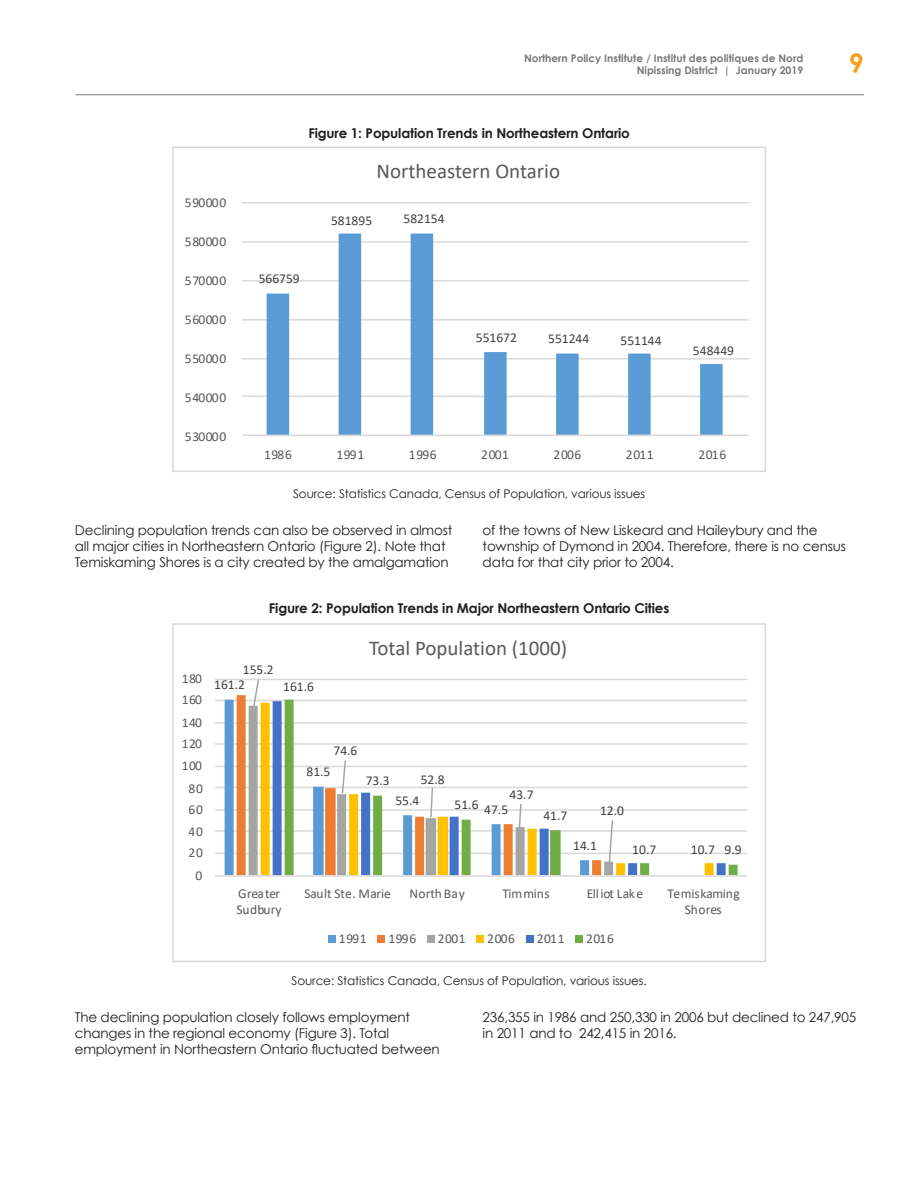
<style>
.page{position:relative;width:918px;height:1188px;background:#fff}
.page>*{position:absolute;margin:0;border:0;box-sizing:border-box;transform-origin:0 0}
.t1{font:700 27px "Century Gothic";color:#f7a11a}
.t2{font:21px "Calibri";color:#595959}
.Body{font:13.5px/16.2px "Century Gothic";letter-spacing:-.015em;color:#231f20}
.t3{font:13.5px "Calibri";letter-spacing:.03em;color:#595959}
.t4{font:13.5px "Calibri";color:#404040}
.Figure_Text{font:700 13.5px "Century Gothic";letter-spacing:-.01em;color:#231f20}
.t5{font:13.5px/16.5px "Calibri";letter-spacing:-.01em;color:#595959}
.t6{font:13.5px "Calibri";letter-spacing:-.005em;color:#595959}
.Sources_Text{font:12px "Century Gothic";letter-spacing:-.01em;color:#231f20}
.t7{font:700 10.5px/12px "Century Gothic";color:#77787b;text-align:right}
</style>
<div class="page">
<hr style="left:76px;top:94px;width:788px;height:1px;background:#77787b">
<hr style="left:242px;top:396px;width:507px;height:1px;background:#d9d9d9">
<hr style="left:242px;top:358px;width:507px;height:2px;background:#d9d9d9">
<hr style="left:242px;top:319px;width:507px;height:2px;background:#d9d9d9">
<hr style="left:242px;top:280px;width:507px;height:2px;background:#d9d9d9">
<hr style="left:242px;top:241px;width:507px;height:2px;background:#d9d9d9">
<hr style="left:242px;top:202px;width:507px;height:2px;background:#d9d9d9">
<svg style="left:267px;top:234px;width:456px;height:201px"></svg>
<hr style="left:242px;top:435px;width:507px;height:1px;background:#d9d9d9">
<div style="left:172px;top:147px;width:594px;height:325px;border:2px solid #d9d9d9"></div>
<hr style="left:215px;top:853px;width:532px;height:1px;background:#d9d9d9">
<hr style="left:215px;top:830px;width:532px;height:2px;background:#d9d9d9">
<hr style="left:215px;top:809px;width:532px;height:2px;background:#d9d9d9">
<hr style="left:215px;top:787px;width:532px;height:1px;background:#d9d9d9">
<hr style="left:215px;top:766px;width:532px;height:1px;background:#d9d9d9">
<hr style="left:215px;top:743px;width:532px;height:2px;background:#d9d9d9">
<hr style="left:215px;top:722px;width:532px;height:2px;background:#d9d9d9">
<hr style="left:215px;top:700px;width:532px;height:1px;background:#d9d9d9">
<hr style="left:215px;top:679px;width:532px;height:1px;background:#d9d9d9">
<svg style="left:225px;top:700px;width:12px;height:175px;fill:#5b9bd5"></svg>
<svg style="left:237px;top:695px;width:364px;height:180px"></svg>
<svg style="left:249px;top:706px;width:12px;height:169px;fill:#a5a5a5"></svg>
<svg style="left:261px;top:703px;width:12px;height:172px;fill:#ffc000"></svg>
<svg style="left:273px;top:701px;width:12px;height:174px;fill:#4472c4"></svg>
<svg style="left:285px;top:700px;width:453px;height:175px"></svg>
<hr style="left:215px;top:875px;width:532px;height:2px;background:#d9d9d9">
<svg style="left:252px;top:678px;width:8px;height:30px"></svg>
<svg style="left:341px;top:759px;width:6px;height:36px"></svg>
<svg style="left:429px;top:786px;width:5px;height:33px"></svg>
<svg style="left:518px;top:802px;width:4px;height:28px"></svg>
<svg style="left:608px;top:819px;width:6px;height:45px"></svg>
<div style="left:328px;top:935px;width:8px;height:8px;background:#5b9bd5"></div>
<div style="left:378px;top:935px;width:7px;height:8px;background:#ed7d31"></div>
<div style="left:427px;top:935px;width:8px;height:8px;background:#a5a5a5"></div>
<div style="left:477px;top:935px;width:7px;height:8px;background:#ffc000"></div>
<div style="left:526px;top:935px;width:8px;height:8px;background:#4472c4"></div>
<div style="left:576px;top:935px;width:7px;height:8px;background:#70ad47"></div>
<div style="left:172px;top:623px;width:594px;height:339px;border:2px solid #d9d9d9"></div>
<p class="t7" style="left:524px;top:52px;width:281px">Northern Policy Institute / Institut des politiques de Nord<br>Nipissing District | January 2019</p>
<h1 class="t1" style="left:849px;top:46px;width:17px">9</h1>
<p class="Figure_Text" style="left:308px;top:124px;width:323px">Figure 1: Population Trends in Northeastern Ontario</p>
<p class="t3" style="left:185px;top:193px;width:43px">590000</p>
<p class="t3" style="left:185px;top:232px;width:43px">580000</p>
<p class="t3" style="left:185px;top:271px;width:43px">570000</p>
<p class="t3" style="left:185px;top:310px;width:43px">560000</p>
<p class="t3" style="left:185px;top:349px;width:43px">550000</p>
<p class="t3" style="left:185px;top:388px;width:43px">540000</p>
<p class="t3" style="left:185px;top:427px;width:43px">530000</p>
<p class="t2" style="left:377px;top:157px;width:185px">Northeastern Ontario</p>
<p class="t4" style="left:259px;top:269px;width:43px">566759</p>
<p class="t4" style="left:331px;top:211px;width:43px">581895</p>
<p class="t4" style="left:403px;top:209px;width:43px">582154</p>
<p class="t4" style="left:476px;top:328px;width:43px">551672</p>
<p class="t4" style="left:548px;top:329px;width:43px">551244</p>
<p class="t4" style="left:621px;top:331px;width:43px">551144</p>
<p class="t4" style="left:693px;top:341px;width:43px">548449</p>
<p class="t3" style="left:264px;top:445px;width:29px">1986</p>
<p class="t3" style="left:336px;top:445px;width:29px">1991</p>
<p class="t3" style="left:409px;top:445px;width:29px">1996</p>
<p class="t3" style="left:481px;top:445px;width:29px">2001</p>
<p class="t3" style="left:554px;top:445px;width:29px">2006</p>
<p class="t3" style="left:626px;top:445px;width:29px">2011</p>
<p class="t3" style="left:698px;top:445px;width:29px">2016</p>
<p class="Sources_Text" style="left:293px;top:487px;width:354px">Source: Statistics Canada, Census of Population, various issues</p>
<p class="Body" style="left:75px;top:522px;width:379px">Declining population trends can also be observed in almost all major cities in Northeastern Ontario (Figure 2). Note that<br>Temiskaming Shores is a city created by the amalgamation</p>
<p class="Body" style="left:483px;top:522px;width:365px">of the towns of New Liskeard and Haileybury and the township of Dymond in 2004. Therefore, there is no census data for that city prior to 2004.</p>
<p class="Figure_Text" style="left:269px;top:600px;width:402px">Figure 2: Population Trends in Major Northeastern Ontario Cities</p>
<p class="t3" style="left:182px;top:669px;width:22px">180</p>
<p class="t3" style="left:182px;top:690px;width:22px">160</p>
<p class="t3" style="left:182px;top:713px;width:22px">140</p>
<p class="t3" style="left:182px;top:734px;width:22px">120</p>
<p class="t3" style="left:182px;top:756px;width:22px">100</p>
<p class="t3" style="left:189px;top:779px;width:16px">80</p>
<p class="t3" style="left:189px;top:800px;width:16px">60</p>
<p class="t3" style="left:189px;top:822px;width:16px">40</p>
<p class="t3" style="left:189px;top:843px;width:16px">20</p>
<p class="t3" style="left:195px;top:866px;width:8px">0</p>
<p class="t4" style="left:243px;top:660px;width:32px">155.2</p>
<p class="t4" style="left:214px;top:675px;width:32px">161.2</p>
<p class="t4" style="left:283px;top:677px;width:32px">161.6</p>
<p class="t2" style="left:369px;top:633px;width:200px">Total Population (1000)</p>
<p class="t4" style="left:333px;top:741px;width:25px">74.6</p>
<p class="t4" style="left:307px;top:762px;width:25px">81.5</p>
<p class="t4" style="left:366px;top:771px;width:25px">73.3</p>
<p class="t4" style="left:421px;top:770px;width:25px">52.8</p>
<p class="t4" style="left:395px;top:791px;width:25px">55.4</p>
<p class="t4" style="left:510px;top:785px;width:25px">43.7</p>
<p class="t4" style="left:455px;top:795px;width:25px">51.6</p>
<p class="t4" style="left:484px;top:800px;width:25px">47.5</p>
<p class="t4" style="left:543px;top:806px;width:25px">41.7</p>
<p class="t4" style="left:600px;top:801px;width:25px">12.0</p>
<p class="t4" style="left:573px;top:836px;width:25px">14.1</p>
<p class="t4" style="left:691px;top:840px;width:25px">10.7</p>
<p class="t4" style="left:632px;top:840px;width:25px">10.7</p>
<p class="t4" style="left:725px;top:840px;width:19px">9.9</p>
<p class="t5" style="left:237px;top:885px;width:47px">Greater<br>Sudbury</p>
<p class="t5" style="left:305px;top:885px;width:88px">Sault Ste. Marie</p>
<p class="t3" style="left:409px;top:884px;width:57px">North Bay</p>
<p class="t6" style="left:502px;top:884px;width:49px">Timmins</p>
<p class="t6" style="left:587px;top:884px;width:58px">Elliot Lake</p>
<p class="t5" style="left:667px;top:885px;width:74px;text-align:center">Temiskaming<br>Shores</p>
<p class="t3" style="left:339px;top:929px;width:29px">1991</p>
<p class="t3" style="left:388px;top:929px;width:29px">1996</p>
<p class="t3" style="left:438px;top:929px;width:29px">2001</p>
<p class="t3" style="left:487px;top:929px;width:29px">2006</p>
<p class="t3" style="left:537px;top:929px;width:29px">2011</p>
<p class="t3" style="left:586px;top:929px;width:29px">2016</p>
<p class="Sources_Text" style="left:291px;top:974px;width:357px">Source: Statistics Canada, Census of Population, various issues.</p>
<p class="Body" style="left:75px;top:1009px;width:366px">The declining population closely follows employment changes in the regional economy (Figure 3). Total employment in Northeastern Ontario fluctuated between</p>
<p class="Body" style="left:483px;top:1009px;width:375px">236,355 in 1986 and 250,330 in 2006 but declined to 247,905 in 2011 and to 242,415 in 2016.</p>
</div>
